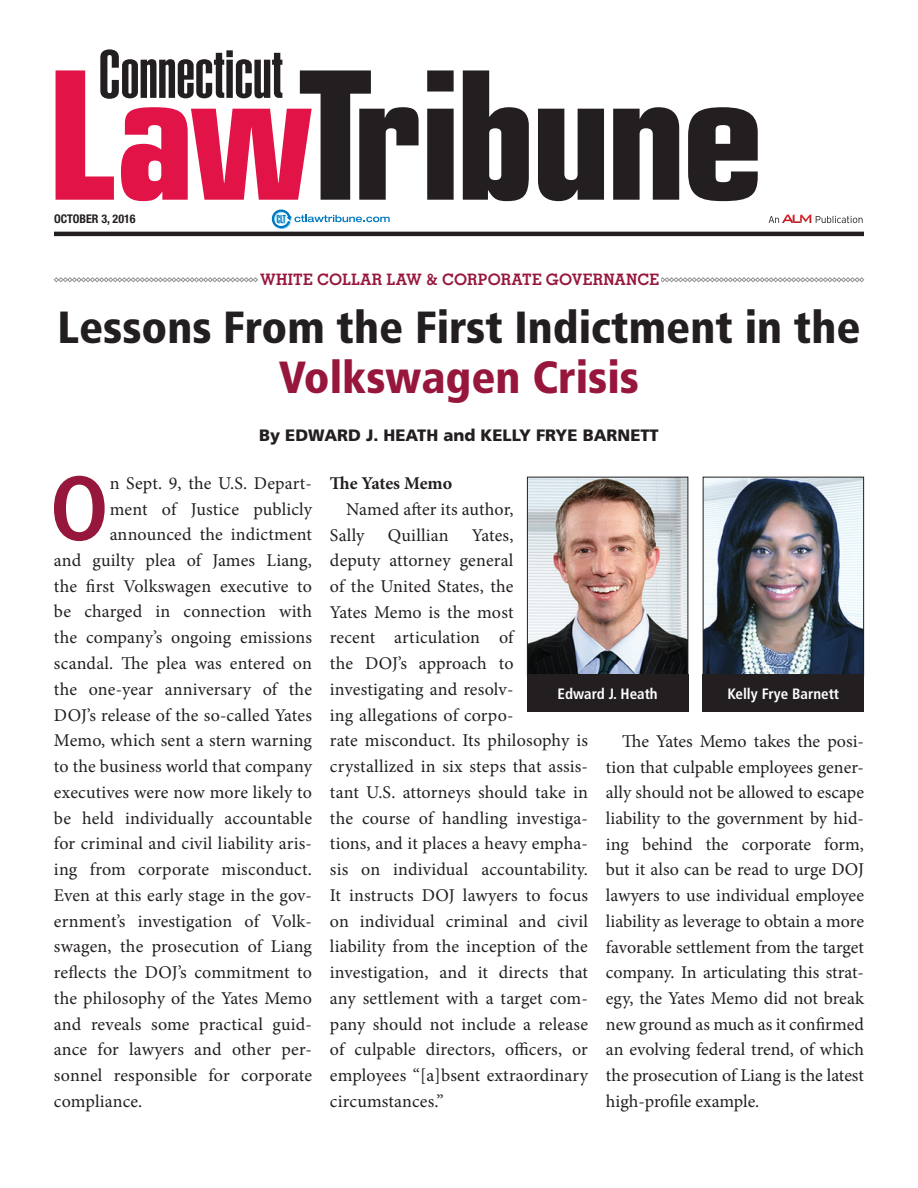
<style>
.page{position:relative;width:918px;height:1188px;background:#fff}
.page>*{position:absolute;margin:0;border:0;box-sizing:border-box;transform-origin:0 0}
.t1{font:700 condensed 91.05px "Frutiger LT Std";color:#97173c}
.t2{font:900 condensed 45px "Frutiger LT Std";color:#231f20}
.t3{font:900 condensed 45px "Frutiger LT Std";color:#97173c}
.t4{font:18px/25.8px "Minion Pro";letter-spacing:.005em;color:#231f20}
.t5{font:700 18px "Minion Pro";letter-spacing:-.01em;color:#231f20}
.t6{font:900 16.5px "Frutiger LT Std";color:#231f20}
.t7{font:700 15.75px "Memphis LT Std";letter-spacing:.01em;color:#97173c}
.t8{font:700 condensed 15px "Frutiger LT Std";color:#fff}
.t9{font:700 condensed 12px "Helvetica Neue LT Std";color:#231f20}
</style>
<div class="page">
<svg style="left:427px;top:70px;width:27px;height:130px;background:#454142"></svg>
<svg style="left:463px;top:70px;width:66px;height:131px"></svg>
<svg style="left:538px;top:109px;width:66px;height:92px"></svg>
<svg style="left:613px;top:107px;width:66px;height:93px"></svg>
<svg style="left:688px;top:107px;width:70px;height:94px"></svg>
<svg style="left:56px;top:49px;width:363px;height:152px"></svg>
<svg style="left:769px;top:214px;width:94px;height:9px"></svg>
<hr style="left:54px;top:232px;width:810px;height:4px;background:#231f20">
<svg style="left:271px;top:209px;width:119px;height:20px"></svg>
<img style="left:529px;top:479px;width:157px;height:195px">
<div style="left:527px;top:477px;width:161px;height:199px;border:1px solid #231f20"></div>
<div style="left:527px;top:675px;width:161px;height:37px;background:#231f20"></div>
<img style="left:705px;top:479px;width:157px;height:195px">
<div style="left:703px;top:477px;width:161px;height:199px;border:1px solid #231f20"></div>
<div style="left:703px;top:675px;width:161px;height:37px;background:#231f20"></div>
<svg style="left:54px;top:277px;width:810px;height:5px"></svg>
<div style="left:258px;top:274px;width:403px;height:11px;background:#fff"></div>
<p class="t9" style="left:54px;top:212px;width:83px">OCTOBER 3, 2016</p>
<p class="t7" style="left:260px;top:270px;width:401px">WHITE COLLAR LAW &amp; CORPORATE GOVERNANCE</p>
<h2 class="t2" style="left:57px;top:301px;width:805px">Lessons From the First Indictment in the</h2>
<h2 class="t3" style="left:279px;top:350px;width:362px">Volkswagen Crisis</h2>
<p class="t6" style="left:259px;top:425px;width:401px">By EDWARD J. HEATH and KELLY FRYE BARNETT</p>
<h1 class="t1" style="left:50px;top:455px;width:61px">O</h1>
<p class="t4" style="left:110px;top:471px;width:204px">n Sept. 9, the U.S. Depart-</p>
<p class="t4" style="left:110px;top:496px;width:204px">ment of Justice publicly</p>
<p class="t4" style="left:110px;top:522px;width:204px">announced the indictment</p>
<p class="t4" style="left:54px;top:547px;width:259px">and guilty plea of James Liang,</p>
<p class="t4" style="left:54px;top:573px;width:259px">the first Volkswagen executive to</p>
<p class="t4" style="left:54px;top:599px;width:260px">be charged in connection with</p>
<p class="t4" style="left:54px;top:625px;width:259px">the company’s ongoing emissions</p>
<p class="t4" style="left:54px;top:650px;width:259px">scandal. The plea was entered on</p>
<p class="t4" style="left:54px;top:676px;width:260px">the one-year anniversary of the</p>
<p class="t4" style="left:54px;top:702px;width:259px">DOJ’s release of the so-called Yates</p>
<p class="t4" style="left:54px;top:728px;width:260px">Memo, which sent a stern warning</p>
<p class="t4" style="left:54px;top:753px;width:260px">to the business world that company</p>
<p class="t4" style="left:54px;top:779px;width:259px">executives were now more likely to</p>
<p class="t4" style="left:54px;top:805px;width:259px">be held individually accountable</p>
<p class="t4" style="left:54px;top:831px;width:260px">for criminal and civil liability aris-</p>
<p class="t4" style="left:54px;top:856px;width:260px">ing from corporate misconduct.</p>
<p class="t4" style="left:54px;top:882px;width:260px">Even at this early stage in the gov-</p>
<p class="t4" style="left:54px;top:908px;width:260px">ernment’s investigation of Volk-</p>
<p class="t4" style="left:54px;top:934px;width:259px">swagen, the prosecution of Liang</p>
<p class="t4" style="left:54px;top:960px;width:260px">reflects the DOJ’s commitment to</p>
<p class="t4" style="left:54px;top:985px;width:260px">the philosophy of the Yates Memo</p>
<p class="t4" style="left:54px;top:1011px;width:260px">and reveals some practical guid-</p>
<p class="t4" style="left:54px;top:1037px;width:259px">ance for lawyers and other per-</p>
<p class="t4" style="left:54px;top:1063px;width:259px">sonnel responsible for corporate</p>
<p class="t4" style="left:54px;top:1088px;width:90px">compliance.</p>
<p class="t5" style="left:330px;top:471px;width:124px">The Yates Memo</p>
<p class="t4" style="left:330px;top:496px;width:185px;text-indent:16px">Named after its author,<br>Sally</p>
<p class="t4" style="left:388px;top:522px;width:62px">Quillian</p>
<p class="t4" style="left:330px;top:522px;width:260px;text-indent:142px">Yates,<br>deputy attorney general<br>of the United States, the<br>Yates Memo is the most<br>recent articulation of<br>the DOJ’s approach to investigating and resolv-<br>ing allegations of corpo-<br>rate misconduct. Its philosophy is crystallized in six steps that assis&shy;tant U.S. attorneys should take in the course of handling investiga&shy;tions, and it places a heavy empha&shy;sis on individual accountability.<br>It instructs DOJ lawyers to focus on individual criminal and civil liability from the inception of the investigation, and it directs that any settlement with a target com&shy;pany should not include a release of culpable directors, officers, or employees “[a]bsent extraordinary circumstances.”</p>
<p class="t8" style="left:558px;top:685px;width:102px">Edward J. Heath</p>
<p class="t8" style="left:728px;top:685px;width:113px">Kelly Frye Barnett</p>
<p class="t4" style="left:606px;top:728px;width:260px;text-align:justify;text-indent:16px">The Yates Memo takes the posi&shy;tion that culpable employees gener&shy;ally should not be allowed to escape liability to the government by hid&shy;ing behind the corporate form, but it also can be read to urge DOJ lawyers to use individual employee liability as leverage to obtain a more favorable settlement from the target company. In articulating this strat&shy;egy, the Yates Memo did not break new ground as much as it confirmed an evolving federal trend, of which the prosecution of Liang is the latest high-profile example.</p>
</div>
